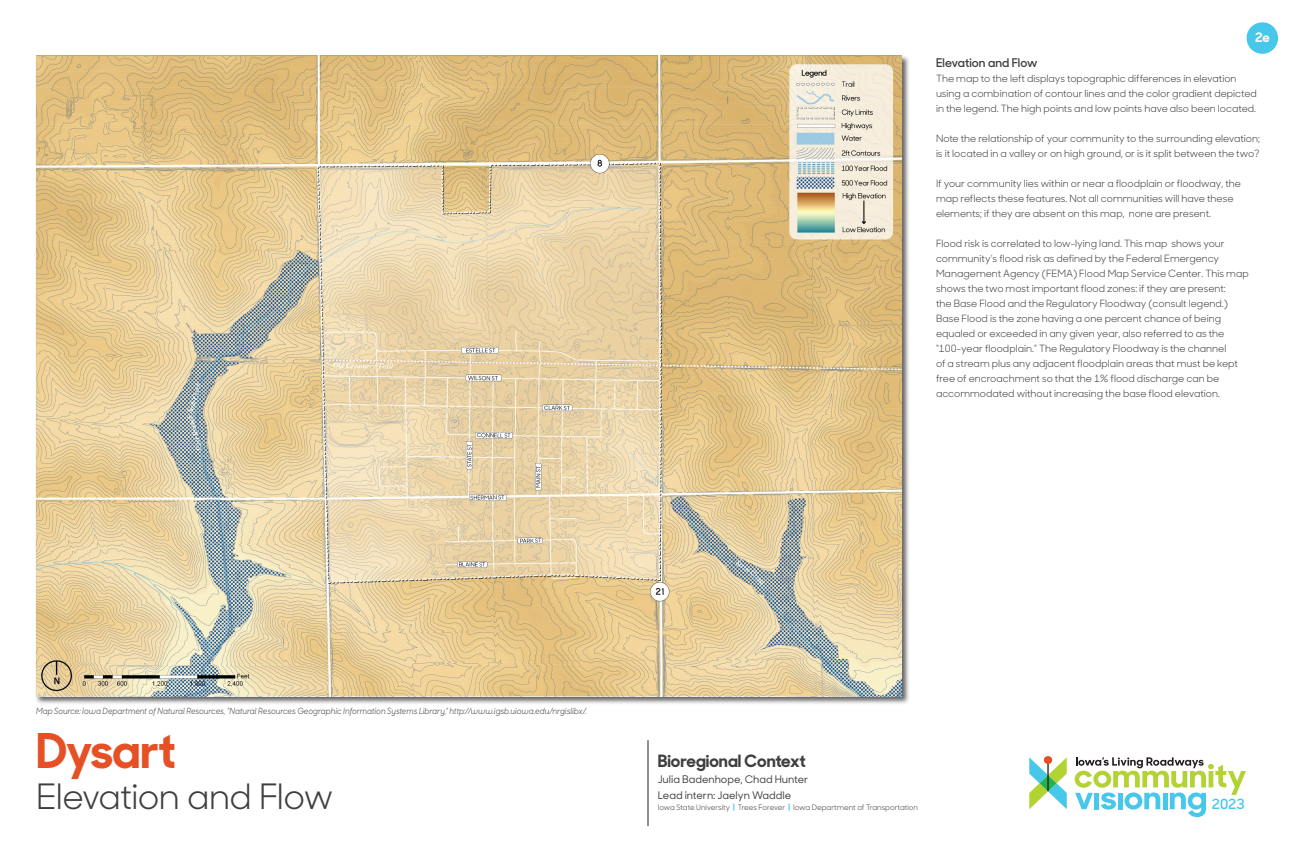
<style>
.page{position:relative;width:1296px;height:864px;background:#fff}
.page>*{position:absolute;margin:0;border:0;box-sizing:border-box;transform-origin:0 0}
.t1{font:700 48px "Sharp Sans No 1";letter-spacing:-.02em;color:#e65025}
.Board_title{font:35px "Sharp Sans No 1";letter-spacing:-.02em;color:#3e3e3f}
.t2{font:700 17px "Sharp Sans No 1";color:#3e3e3f}
.t3{font:600 14px "Sharp Sans No 1";color:#47c7ea}
.t4{font:700 13px "Sharp Sans No 1";color:#fff}
.Body_Heading{font:600 12px "Sharp Sans No 1";color:#3e3e3f}
.t5{font:500 10.5px/16px "Sharp Sans No 1";color:#3e3e3f}
.Body_Text{font:10px/15px "Sharp Sans No 1";color:#3e3e3f}
.Body_Heading-2{font:10px/15px "Sharp Sans No 1";color:#3e3e3f}
.Captions{font:italic 8.5px "Sharp Sans No 1";color:#3e3e3f;scale:.9 1}
.t6{font:7.5px "Sharp Sans No 1";color:#3e3e3f}
.s1{font-weight:700;color:#47c7ea}
</style>
<div class="page">
<svg style="left:1075px;top:757px;width:171px;height:60px"></svg>
<svg style="left:1029px;top:756px;width:38px;height:53px"></svg>
<hr style="left:648px;top:740px;width:1px;height:86px;background:#231f20">
<div style="left:1247px;top:22px;width:31px;height:32px;background:#47c7ea;border-radius:50%"></div>
<div style="left:35px;top:55px;width:875px;height:650px;background:#231f20;opacity:.7"></div>
<img style="left:36px;top:56px;width:866px;height:641px">
<p class="t4" style="left:1255px;top:27px;width:16px">2e</p>
<p class="Body_Heading" style="left:936px;top:53px;width:103px">Elevation and Flow</p>
<p class="Body_Heading-2" style="left:936px;top:70px;width:322px">The map to the left displays topographic differences in elevation using a combination of contour lines and the color gradient depicted in the legend. The high points and low points have also been located.</p>
<p class="Body_Text" style="left:936px;top:130px;width:326px">Note the relationship of your community to the surrounding elevation; is it located in a valley or on high ground, or is it split between the two?</p>
<p class="Body_Text" style="left:936px;top:175px;width:307px">If your community lies within or near a floodplain or floodway, the map reflects these features. Not all communities will have these elements; if they are absent on this map, none are present.</p>
<p class="Body_Text" style="left:936px;top:235px;width:314px">Flood risk is correlated to low-lying land. This map shows your community’s flood risk as defined by the Federal Emergency Management Agency (FEMA) Flood Map Service Center. This map shows the two most important flood zones: if they are present:<br>the Base Flood and the Regulatory Floodway (consult legend.)<br>Base Flood is the zone having a one percent chance of being equaled or exceeded in any given year, also referred to as the “100-year floodplain.” The Regulatory Floodway is the channel<br>of a stream plus any adjacent floodplain areas that must be kept free of encroachment so that the 1% flood discharge can be accommodated without increasing the base flood elevation.</p>
<p class="Captions" style="left:36px;top:704px;width:613px">Map Source: Iowa Department of Natural Resources, “Natural Resources Geographic Information Systems Library,” http://www.igsb.uiowa.edu/nrgislibx/.</p>
<h1 class="t1" style="left:36px;top:711px;width:141px">Dysart</h1>
<p class="Board_title" style="left:36px;top:769px;width:299px">Elevation and Flow</p>
<h3 class="t2" style="left:658px;top:747px;width:150px">Bioregional Context</h3>
<p class="t5" style="left:658px;top:771px;width:152px">Julia Badenhope, Chad Hunter<br>Lead intern: Jaelyn Waddle</p>
<p class="t6" style="left:658px;top:801px;width:262px">Iowa State University <span class="s1">|</span> Trees Forever <span class="s1">|</span> Iowa Department of Transportation</p>
<h3 class="t3" style="left:1212px;top:793px;width:34px">2023</h3>
</div>
